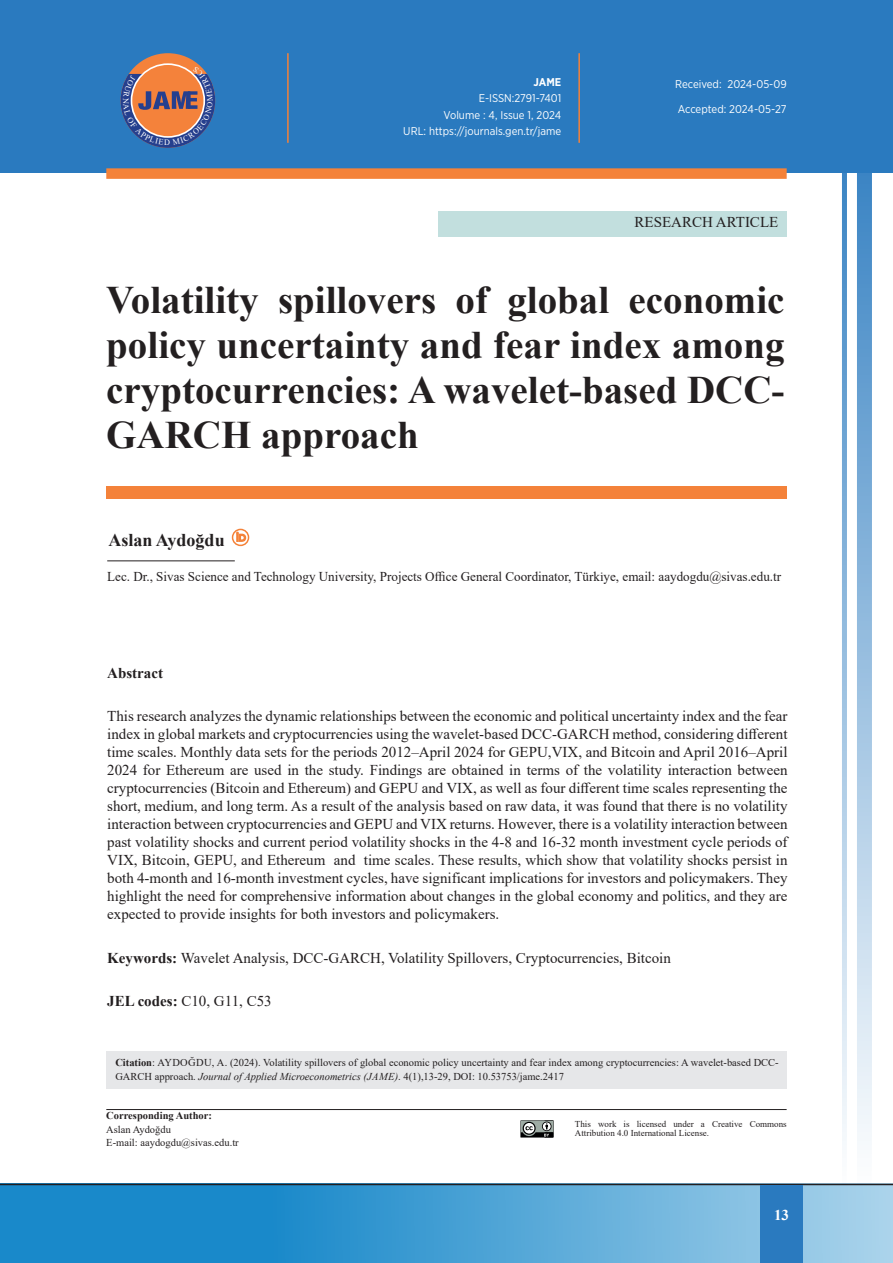
<style>
.page{position:relative;width:893px;height:1263px;background:#fff}
.page>*{position:absolute;margin:0;border:0;box-sizing:border-box;transform-origin:0 0}
.t1{font:700 39px/45px "Times New Roman";color:#231f20;text-align:justify}
.t2{font:700 18px "Times New Roman";color:#231f20}
.t3{font:15px/18px "Times New Roman";color:#231f20;text-align:justify}
.t4{font:700 15px "Times New Roman";color:#231f20}
.t5{font:700 15px "Times New Roman";color:#fff}
.t6{font:13.5px "Times New Roman";color:#231f20}
.t7{font:11.25px/16.5px "Gotham Narrow";color:#fff;text-align:right}
.t8{font:700 11.25px "Gotham Narrow";color:#fff}
.t9{font:10.5px/13.5px "Times New Roman";color:#231f20}
.t10{font:700 10.5px "Times New Roman";color:#231f20}
.t11{font:9px/9px "Times New Roman";color:#231f20}
.t12{font:8.25px "Times New Roman";color:#fff}
.s1{font-weight:700}
.s2{font-style:italic}
</style>
<div class="page">
<svg style="left:1px;top:1185px;width:892px;height:78px;background:#48a1d4"></svg>
<hr style="left:0;top:1184px;width:893px;height:1px;background:#231f20">
<div style="left:760px;top:1185px;width:43px;height:78px;background:#2a7abf"></div>
<svg style="left:857px;top:173px;width:15px;height:1011px;background:#9bc0e0"></svg>
<svg style="left:842px;top:173px;width:5px;height:1011px;background:#9cc1e0"></svg>
<hr style="left:0;top:1184px;width:1px;height:79px;background:#1989ca">
<div style="left:0;top:0;width:893px;height:173px;background:#2a7abf"></div>
<div style="left:106px;top:486px;width:681px;height:13px;background:#f4823a"></div>
<hr style="left:287px;top:53px;width:2px;height:90px;background:#f4823a">
<hr style="left:578px;top:53px;width:2px;height:90px;background:#f4823a">
<div style="left:106px;top:168px;width:681px;height:11px;background:#f48239"></div>
<hr style="left:106px;top:1109px;width:681px;height:1px;background:#231f20">
<div style="left:438px;top:211px;width:349px;height:26px;background:#c2dfde"></div>
<div style="left:106px;top:1052px;width:681px;height:37px;background:#e6e7e9"></div>
<svg style="left:121px;top:53px;width:94px;height:95px"></svg>
<hr style="left:107px;top:560px;width:128px;height:1px;background:#231f20">
<div style="left:232px;top:529px;width:17px;height:17px;border:2px solid #f48239;border-radius:50%"></div>
<svg style="left:236px;top:532px;width:11px;height:11px"></svg>
<svg style="left:520px;top:1120px;width:34px;height:17px"></svg>
<svg style="left:121px;top:66px;width:94px;height:82px"></svg>
<p class="t12" style="left:164px;top:136px;width:7px">D</p>
<p class="t8" style="left:534px;top:75px;width:29px">JAME</p>
<p class="t7" style="left:403px;top:90px;width:159px">E-ISSN:2791-7401<br>Volume : 4, Issue 1, 2024<br>URL: https://journals.gen.tr/jame</p>
<p class="t7" style="left:675px;top:75px;width:113px">Received: 2024-05-09</p>
<p class="t7" style="left:678px;top:100px;width:110px">Accepted: 2024-05-27</p>
<p class="t3" style="left:635px;top:213px;width:145px">RESEARCH ARTICLE</p>
<h1 class="t1" style="left:106px;top:277px;width:680px">Volatility spillovers of global economic policy uncertainty and fear index among cryptocurrencies: A wavelet-based DCC-GARCH approach</h1>
<p class="t2" style="left:108px;top:527px;width:118px">Aslan Aydoğdu</p>
<p class="t6" style="left:107px;top:567px;width:675px">Lec. Dr., Sivas Science and Technology University, Projects Office General Coordinator, Türki̇ye, email: aaydogdu@sivas.edu.tr</p>
<p class="t4" style="left:107px;top:662px;width:57px">Abstract</p>
<p class="t3" style="left:107px;top:707px;width:682px">This research analyzes the dynamic relationships between the economic and political uncertainty index and the fear index in global markets and cryptocurrencies using the wavelet-based DCC-GARCH method, considering different time scales. Monthly data sets for the periods 2012–April 2024 for GEPU,VIX, and Bitcoin and April 2016–April 2024 for Ethereum are used in the study. Findings are obtained in terms of the volatility interaction between cryptocurrencies (Bitcoin and Ethereum) and GEPU and VIX, as well as four different time scales representing the short, medium, and long term. As a result of the analysis based on raw data, it was found that there is no volatility interaction between cryptocurrencies and GEPU and VIX returns. However, there is a volatility interaction between past volatility shocks and current period volatility shocks in the 4-8 and 16-32 month investment cycle periods of VIX, Bitcoin, GEPU, and Ethereum and time scales. These results, which show that volatility shocks persist in both 4-month and 16-month investment cycles, have significant implications for investors and policymakers. They highlight the need for comprehensive information about changes in the global economy and politics, and they are expected to provide insights for both investors and policymakers.</p>
<p class="t3" style="left:107px;top:948px;width:565px"><span class="s1">Keywords:</span> Wavelet Analysis, DCC-GARCH, Volatility Spillovers, Cryptocurrencies, Bitcoin</p>
<p class="t3" style="left:107px;top:992px;width:166px"><span class="s1">JEL codes:</span> C10, G11, C53</p>
<p class="t9" style="left:115px;top:1056px;width:665px"><span class="s1">Citation</span>: AYDOĞDU, A. (2024). Volatility spillovers of global economic policy uncertainty and fear index among cryptocurrencies: A wavelet-based DCC-<br>GARCH approach. <span class="s2">Journal of Applied Microeconometrics (JAME)</span>. 4(1),13-29, DOI: 10.53753/jame.2417</p>
<p class="t10" style="left:106px;top:1108px;width:107px">Corresponding Author:</p>
<p class="t9" style="left:106px;top:1122px;width:134px">Aslan Aydoğdu<br>E-mail: aaydogdu@sivas.edu.tr</p>
<p class="t11" style="left:575px;top:1119px;width:213px">This work is licensed under a Creative Commons<br>Attribution 4.0 International License.</p>
<p class="t5" style="left:774px;top:1204px;width:16px">13</p>
</div>
